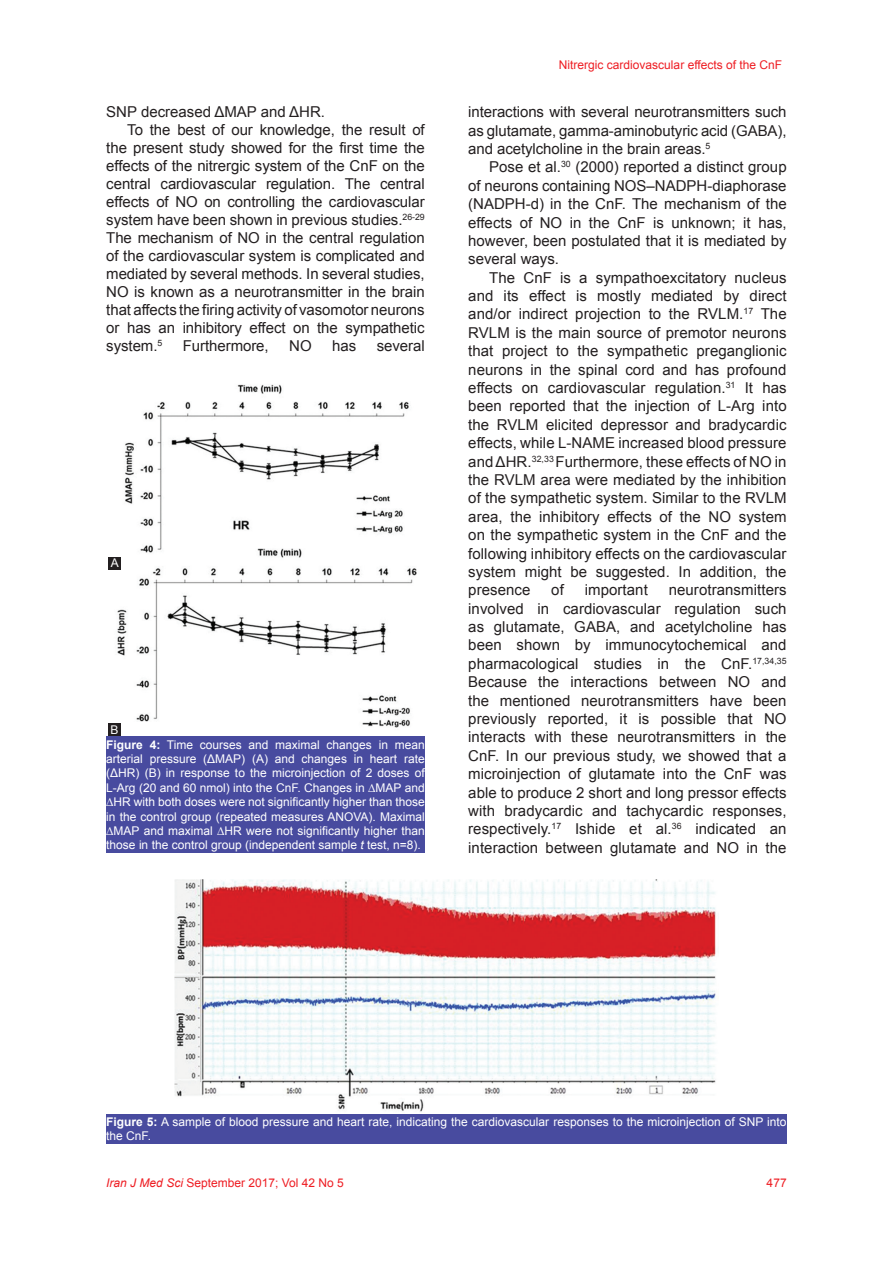
<style>
.page{position:relative;width:893px;height:1263px;background:#fff}
.page>*{position:absolute;margin:0;border:0;box-sizing:border-box;transform-origin:0 0}
.TX{font:15px/18.5px "Arial";color:#231f20;text-align:justify}
.TXFL{font:15px "Arial";color:#231f20}
.FGC{font:12px/14.4px "Arial";color:#fff}
.t1{font:12px "Arial";color:#ee1d23}
.LABEL{font:12px "Arial";color:#fff}
.s1{font-weight:700}
.s2{font-style:italic}
</style>
<div class="page">
<img style="left:174px;top:880px;width:542px;height:232px">
<div style="left:106px;top:1114px;width:681px;height:29px;background:#484b9f"></div>
<img style="left:117px;top:384px;width:300px;height:344px">
<div style="left:106px;top:736px;width:319px;height:117px;background:#484b9f"></div>
<div style="left:108px;top:723px;width:13px;height:13px;background:#231f20"></div>
<div style="left:108px;top:557px;width:13px;height:13px;background:#231f20"></div>
<p class="TXFL" style="left:106px;top:102px;width:220px">SNP decreased ΔMAP and ΔHR.</p>
<p class="TX" style="left:106px;top:121px;width:320px;line-height:18px;text-indent:21px">To the best of our knowledge, the result of the present study showed for the first time the effects of the nitrergic system of the CnF on the central cardiovascular regulation. The central effects of NO on controlling the cardiovascular system have been shown in previous studies.<sup>26-29<br></sup>The mechanism of NO in the central regulation of the cardiovascular system is complicated and mediated by several methods. In several studies, NO is known as a neurotransmitter in the brain that affects the firing activity of vasomotor neurons or has an inhibitory effect on the sympathetic system.<sup>5</sup></p>
<p class="TX" style="left:183px;top:337px;width:87px">Furthermore,</p>
<p class="TX" style="left:289px;top:337px;width:24px">NO</p>
<p class="TX" style="left:332px;top:337px;width:26px">has</p>
<p class="TX" style="left:377px;top:337px;width:49px">several</p>
<p class="LABEL" style="left:111px;top:554px;width:10px">A</p>
<p class="LABEL" style="left:111px;top:721px;width:10px">B</p>
<p class="FGC" style="left:106px;top:737px;width:320px;text-align:justify"><span class="s1">Figure 4:</span> Time courses and maximal changes in mean arterial pressure (ΔMAP) (A) and changes in heart rate (ΔHR) (B) in response to the microinjection of 2 doses of L-Arg (20 and 60 nmol) into the CnF. Changes in ∆MAP and ∆HR with both doses were not significantly higher than those in the control group (repeated measures ANOVA). Maximal ∆MAP and maximal ∆HR were not significantly higher than those in the control group (independent sample <span class="s2">t</span> test, n=8).</p>
<p class="t1" style="left:559px;top:57px;width:225px">Nitrergic cardiovascular effects of the CnF</p>
<p class="TX" style="left:468px;top:103px;width:320px">interactions with several neurotransmitters such as glutamate, gamma-aminobutyric acid (GABA), and acetylcholine in the brain areas.<sup>5</sup></p>
<p class="TX" style="left:468px;top:158px;width:320px;text-indent:21px">Pose et al.<sup>30</sup> (2000) reported a distinct group of neurons containing NOS–NADPH-diaphorase (NADPH-d) in the CnF. The mechanism of the effects of NO in the CnF is unknown; it has, however, been postulated that it is mediated by several ways.</p>
<p class="TX" style="left:468px;top:268px;width:320px;text-indent:21px">The CnF is a sympathoexcitatory nucleus and its effect is mostly mediated by direct and/or indirect projection to the RVLM.<sup>17</sup> The RVLM is the main source of premotor neurons that project to the sympathetic preganglionic neurons in the spinal cord and has profound effects on cardiovascular regulation.<sup>31</sup> It has been reported that the injection of L-Arg into the RVLM elicited depressor and bradycardic effects, while L-NAME increased blood pressure andΔHR.<sup>32,33</sup> Furthermore, these effects of NO in the RVLM area were mediated by the inhibition of the sympathetic system. Similar to the RVLM area, the inhibitory effects of the NO system on the sympathetic system in the CnF and the following inhibitory effects on the cardiovascular system might be suggested. In addition, the presence</p>
<p class="TX" style="left:551px;top:581px;width:14px">of</p>
<p class="TX" style="left:585px;top:581px;width:65px">important</p>
<p class="TX" style="left:468px;top:581px;width:320px;text-indent:200px">neurotransmitters involved in cardiovascular regulation such as glutamate, GABA, and acetylcholine has been shown by immunocytochemical and pharmacological studies in the CnF.<sup>17,34,35<br></sup>Because the interactions between NO and the mentioned neurotransmitters have been previously reported, it is possible that NO interacts with these neurotransmitters in the CnF. In our previous study, we showed that a microinjection of glutamate into the CnF was able to produce 2 short and long pressor effects with bradycardic and tachycardic responses, respectively.<sup>17</sup> Ishide et al.<sup>36</sup> indicated an interaction between glutamate and NO in the</p>
<p class="FGC" style="left:106px;top:1114px;width:682px"><span class="s1">Figure 5:</span> A sample of blood pressure and heart rate, indicating the cardiovascular responses to the microinjection of SNP into the CnF.</p>
<p class="t1" style="left:106px;top:1174px;width:239px"><span class="s2">Iran J Med Sci</span> September 2017; Vol 42 No 5</p>
<p class="t1" style="left:767px;top:1174px;width:22px">477</p>
</div>
